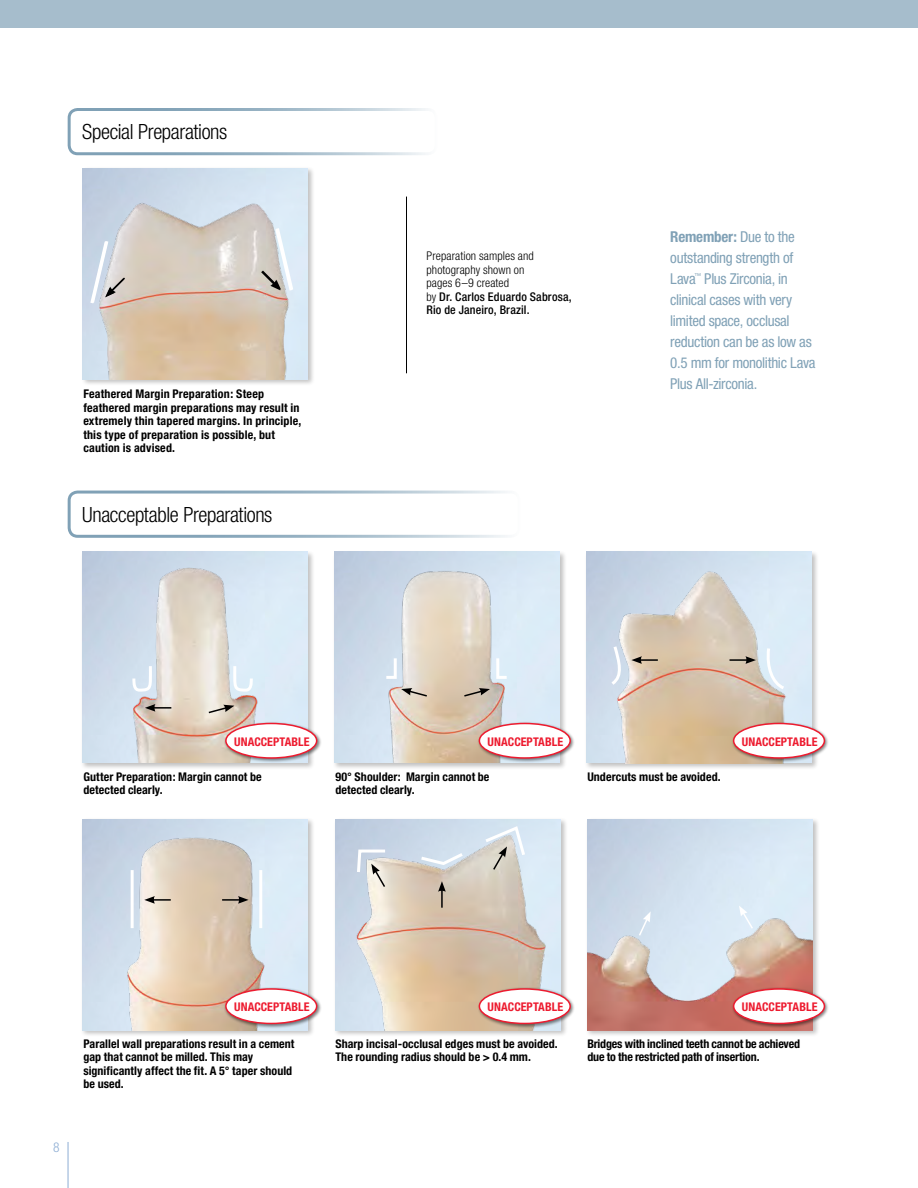
<style>
.page{position:relative;width:918px;height:1188px;background:#fff}
.page>*{position:absolute;margin:0;border:0;box-sizing:border-box;transform-origin:0 0}
.GB_-_Subhead_16_16pt{font:300 condensed 21px "Helvetica Neue";letter-spacing:-.015em;color:#000}
.GB_-_copy_9_14pt{font:condensed 15px/21px "Helvetica Neue";letter-spacing:-.02em;color:#80a1b6;text-align:justify}
.GB_-_Head_26_28pt_Ab{font:300 condensed 13.5px "Helvetica Neue";color:#8eaed4}
.GB_-_BU_6_7pt_li{font:700 condensed 12px/13.5px "Helvetica Neue";letter-spacing:.005em;color:#000}
.t1{font:300 condensed 12px/13.5px "Helvetica Neue";letter-spacing:.01em;color:#000}
.GB_-_BU_6_7pt_li-2{font:700 condensed 12px/13.5px "Helvetica Neue";letter-spacing:-.015em;color:#000}
.GB_-_BU_6_7pt_li-3{font:700 condensed 12px "Helvetica Neue";letter-spacing:.005em;color:#ed1b2f}
.GB_-_copy_9_14pt-2{font:condensed 6.75px "Helvetica Neue";color:#80a1b6}
.s1{font-weight:500}
.s2{font-weight:700}
</style>
<div class="page">
<div style="left:68px;top:108px;width:370px;height:47px;border:3px solid #80a1b6;border-radius:9px"></div>
<div style="left:68px;top:491px;width:453px;height:47px;border:3px solid #80a1b6;border-radius:9px"></div>
<div style="left:0;top:0;width:918px;height:28px;background:#a6bdcc"></div>
<hr style="left:68px;top:1142px;width:1px;height:46px;background:#8eaed4">
<div style="left:81px;top:166px;width:234px;height:221px;background:#000;opacity:.25"></div>
<img style="left:83px;top:168px;width:225px;height:211px">
<svg style="left:260px;top:225px;width:35px;height:69px"></svg>
<svg style="left:88px;top:238px;width:39px;height:69px"></svg>
<hr style="left:406px;top:197px;width:1px;height:176px;background:#000">
<div style="left:80px;top:550px;width:235px;height:220px;background:#000;opacity:.25"></div>
<img style="left:83px;top:552px;width:225px;height:211px">
<svg style="left:207px;top:705px;width:27px;height:9px"></svg>
<svg style="left:145px;top:704px;width:26px;height:8px"></svg>
<svg style="left:131px;top:663px;width:22px;height:30px"></svg>
<svg style="left:232px;top:663px;width:22px;height:30px"></svg>
<div style="left:224px;top:721px;width:98px;height:42px;background:#000;opacity:.5"></div>
<div style="left:226px;top:723px;width:91px;height:35px;background:#fff;border-radius:50%"></div>
<div style="left:225px;top:723px;width:92px;height:36px;border:2px solid #ed1b2f;border-radius:50%"></div>
<div style="left:332px;top:550px;width:235px;height:220px;background:#000;opacity:.25"></div>
<img style="left:335px;top:552px;width:225px;height:211px">
<svg style="left:463px;top:688px;width:27px;height:10px"></svg>
<svg style="left:401px;top:688px;width:28px;height:10px"></svg>
<svg style="left:383px;top:655px;width:15px;height:25px"></svg>
<svg style="left:495px;top:655px;width:15px;height:25px"></svg>
<div style="left:477px;top:721px;width:98px;height:42px;background:#000;opacity:.5"></div>
<div style="left:479px;top:723px;width:91px;height:35px;background:#fff;border-radius:50%"></div>
<div style="left:479px;top:723px;width:92px;height:36px;border:2px solid #ed1b2f;border-radius:50%"></div>
<div style="left:584px;top:550px;width:235px;height:220px;background:#000;opacity:.25"></div>
<img style="left:586px;top:553px;width:225px;height:211px">
<svg style="left:730px;top:656px;width:26px;height:8px"></svg>
<svg style="left:631px;top:656px;width:27px;height:8px"></svg>
<svg style="left:766px;top:645px;width:21px;height:47px"></svg>
<svg style="left:608px;top:643px;width:16px;height:45px"></svg>
<div style="left:732px;top:721px;width:97px;height:42px;background:#000;opacity:.5"></div>
<div style="left:734px;top:723px;width:90px;height:35px;background:#fff;border-radius:50%"></div>
<div style="left:733px;top:723px;width:92px;height:36px;border:2px solid #ed1b2f;border-radius:50%"></div>
<div style="left:80px;top:817px;width:235px;height:221px;background:#000;opacity:.25"></div>
<img style="left:83px;top:819px;width:225px;height:211px">
<svg style="left:222px;top:896px;width:27px;height:8px"></svg>
<svg style="left:144px;top:896px;width:27px;height:8px"></svg>
<hr style="left:259px;top:870px;width:3px;height:58px;background:#fff">
<hr style="left:131px;top:870px;width:3px;height:58px;background:#fff">
<div style="left:224px;top:987px;width:98px;height:41px;background:#000;opacity:.5"></div>
<div style="left:226px;top:989px;width:91px;height:34px;background:#fff;border-radius:50%"></div>
<div style="left:225px;top:988px;width:92px;height:36px;border:2px solid #ed1b2f;border-radius:50%"></div>
<div style="left:334px;top:817px;width:234px;height:221px;background:#000;opacity:.25"></div>
<img style="left:335px;top:819px;width:225px;height:211px">
<svg style="left:438px;top:881px;width:8px;height:27px"></svg>
<svg style="left:355px;top:848px;width:33px;height:41px"></svg>
<svg style="left:418px;top:850px;width:48px;height:17px"></svg>
<svg style="left:482px;top:824px;width:45px;height:47px"></svg>
<div style="left:477px;top:987px;width:98px;height:41px;background:#000;opacity:.5"></div>
<div style="left:479px;top:989px;width:91px;height:34px;background:#fff;border-radius:50%"></div>
<div style="left:479px;top:988px;width:92px;height:36px;border:2px solid #ed1b2f;border-radius:50%"></div>
<div style="left:586px;top:817px;width:234px;height:221px;background:#000;opacity:.25"></div>
<img style="left:587px;top:819px;width:225px;height:211px">
<svg style="left:638px;top:911px;width:13px;height:26px"></svg>
<svg style="left:739px;top:906px;width:15px;height:24px"></svg>
<div style="left:732px;top:987px;width:97px;height:41px;background:#000;opacity:.5"></div>
<div style="left:734px;top:989px;width:90px;height:34px;background:#fff;border-radius:50%"></div>
<div style="left:733px;top:988px;width:92px;height:36px;border:2px solid #ed1b2f;border-radius:50%"></div>
<h1 class="GB_-_Subhead_16_16pt" style="left:82px;top:120px;width:147px">Special Preparations</h1>
<p class="GB_-_BU_6_7pt_li" style="left:83px;top:387px;width:219px">Feathered Margin Preparation: Steep feathered margin preparations may result in extremely thin tapered margins. In principle, this type of preparation is possible, but caution is advised.</p>
<p class="GB_-_Subhead_16_16pt" style="left:82px;top:502px;width:192px">Unacceptable Preparations</p>
<p class="t1" style="left:427px;top:249px;width:147px">Preparation samples and photography shown on<br>pages 6–9 created<br>by <span class="s1">Dr. Carlos Eduardo Sabrosa,<br>Rio de Janeiro, Brazil.</span></p>
<p class="GB_-_copy_9_14pt" style="left:670px;top:226px;width:126px"><span class="s2">Remember:</span> Due to the outstanding strength of Lava</p>
<p class="GB_-_copy_9_14pt-2" style="left:694px;top:272px;width:8px">™</p>
<p class="GB_-_copy_9_14pt" style="left:670px;top:268px;width:147px;text-align:left;text-indent:34px">Plus Zirconia, in clinical cases with very limited space, occlusal reduction can be as low as<br>0.5 mm for monolithic Lava<br>Plus All-zirconia.</p>
<p class="GB_-_BU_6_7pt_li-3" style="left:234px;top:734px;width:77px">UNACCEPTABLE</p>
<p class="GB_-_BU_6_7pt_li-3" style="left:488px;top:734px;width:77px">UNACCEPTABLE</p>
<p class="GB_-_BU_6_7pt_li-3" style="left:742px;top:734px;width:77px">UNACCEPTABLE</p>
<p class="GB_-_BU_6_7pt_li" style="left:83px;top:770px;width:180px">Gutter Preparation: Margin cannot be detected clearly.</p>
<p class="GB_-_BU_6_7pt_li" style="left:335px;top:770px;width:156px">90° Shoulder: Margin cannot be</p>
<p class="GB_-_BU_6_7pt_li" style="left:587px;top:770px;width:135px">Undercuts must be avoided.</p>
<p class="GB_-_BU_6_7pt_li" style="left:335px;top:783px;width:81px">detected clearly.</p>
<p class="GB_-_Head_26_28pt_Ab" style="left:53px;top:1139px;width:8px">8</p>
<p class="GB_-_BU_6_7pt_li-3" style="left:234px;top:1000px;width:77px">UNACCEPTABLE</p>
<p class="GB_-_BU_6_7pt_li-3" style="left:488px;top:1000px;width:77px">UNACCEPTABLE</p>
<p class="GB_-_BU_6_7pt_li-3" style="left:742px;top:1000px;width:77px">UNACCEPTABLE</p>
<p class="GB_-_BU_6_7pt_li" style="left:83px;top:1037px;width:213px">Parallel wall preparations result in a cement gap that cannot be milled. This may significantly affect the fit. A 5° taper should be used.</p>
<p class="GB_-_BU_6_7pt_li" style="left:335px;top:1037px;width:224px">Sharp incisal-occlusal edges must be avoided.<br>The rounding radius should be &gt; 0.4 mm.</p>
<p class="GB_-_BU_6_7pt_li-2" style="left:587px;top:1037px;width:214px">Bridges with inclined teeth cannot be achieved due to the restricted path of insertion.</p>
</div>
